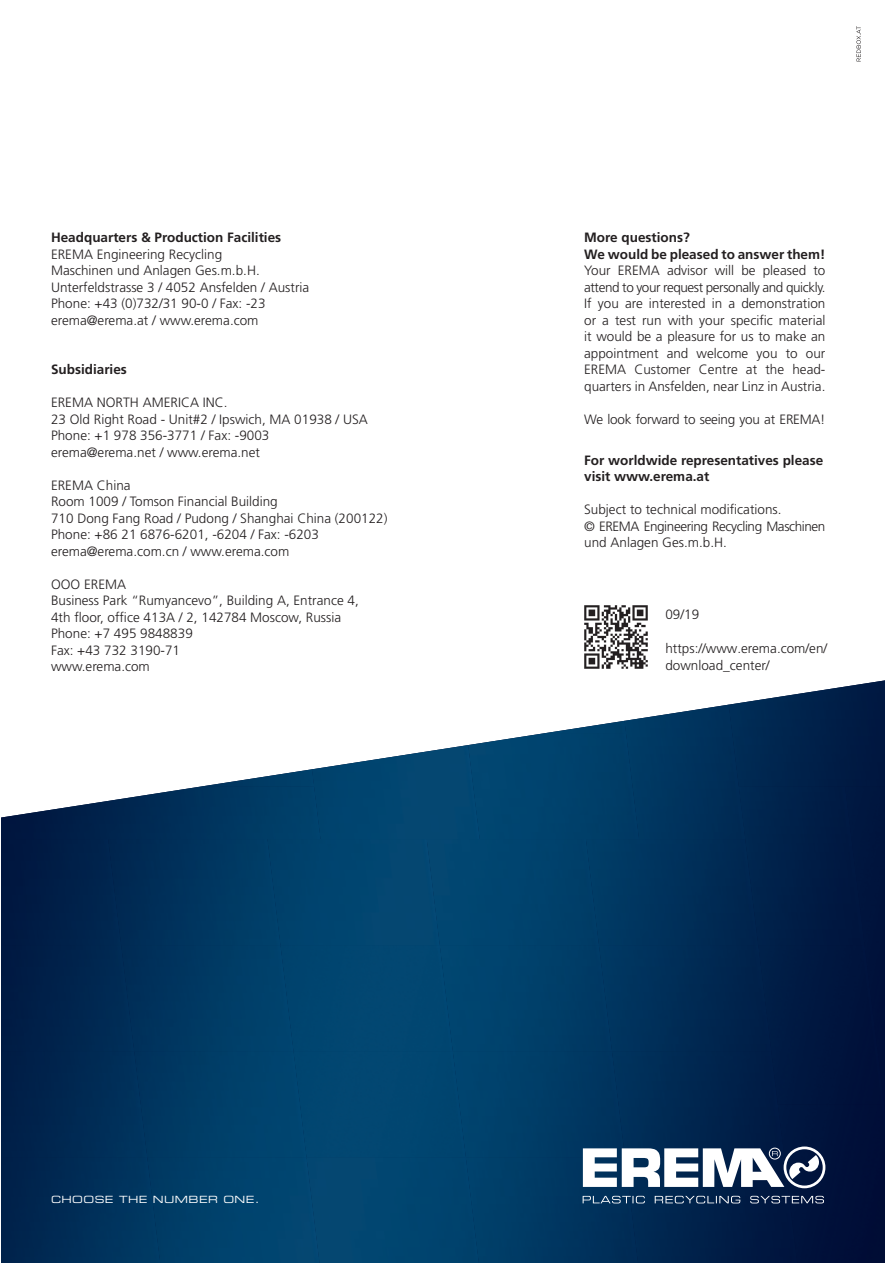
<style>
.page{position:relative;width:885px;height:1263px;background:#fff}
.page>*{position:absolute;margin:0;border:0;box-sizing:border-box;transform-origin:0 0}
.t1{font:300 13.5px/16.5px "Frutiger";color:#231f20}
.t2{font:700 13.5px/16.5px "Frutiger";color:#231f20}
.t3{font:300 13.5px/16.5px "Frutiger LT Pro";color:#231f20}
.t4{font:300 13.5px "Frutiger";letter-spacing:-.02em;color:#231f20}
.t5{font:9.9px "Eurostile Extended Two";letter-spacing:.04em;color:#fff}
</style>
<div class="page">
<img style="left:1px;top:1157px;width:146px;height:106px">
<img style="left:147px;top:1157px;width:159px;height:106px">
<div style="left:306px;top:1157px;width:159px;height:106px;background:#014671"></div>
<img style="left:465px;top:1157px;width:159px;height:106px">
<img style="left:624px;top:1188px;width:153px;height:75px">
<div style="left:777px;top:1104px;width:107px;height:159px;background:#001039"></div>
<img style="left:1px;top:1051px;width:133px;height:106px">
<img style="left:134px;top:1051px;width:159px;height:106px">
<div style="left:293px;top:1051px;width:159px;height:106px;background:#014671"></div>
<img style="left:452px;top:1051px;width:159px;height:106px">
<img style="left:611px;top:1051px;width:173px;height:95px">
<div style="left:844px;top:786px;width:40px;height:327px;background:#00143d"></div>
<div style="left:758px;top:945px;width:126px;height:159px;background:#00163f"></div>
<img style="left:1px;top:945px;width:120px;height:106px">
<img style="left:121px;top:945px;width:159px;height:106px">
<div style="left:280px;top:945px;width:159px;height:106px;background:#014671"></div>
<div style="left:439px;top:945px;width:159px;height:106px;background:#00416c"></div>
<img style="left:598px;top:945px;width:173px;height:106px">
<div style="left:1px;top:839px;width:107px;height:106px;background:#001e46"></div>
<img style="left:108px;top:839px;width:159px;height:106px">
<div style="left:267px;top:839px;width:159px;height:106px;background:#004570"></div>
<div style="left:426px;top:839px;width:159px;height:106px;background:#00446f"></div>
<img style="left:585px;top:839px;width:153px;height:106px">
<img style="left:738px;top:786px;width:126px;height:159px">
<img style="left:1px;top:786px;width:311px;height:53px">
<img style="left:312px;top:745px;width:156px;height:94px">
<div style="left:468px;top:733px;width:156px;height:106px;background:#00436e"></div>
<img style="left:624px;top:705px;width:121px;height:134px">
<img style="left:204px;top:769px;width:110px;height:17px">
<img style="left:728px;top:680px;width:156px;height:106px">
<img style="left:546px;top:721px;width:80px;height:12px">
<svg style="left:856px;top:26px;width:4px;height:35px"></svg>
<svg style="left:583px;top:1146px;width:242px;height:42px"></svg>
<svg style="left:582px;top:1196px;width:241px;height:7px;background:#3d5676"></svg>
<img style="left:584px;top:605px;width:64px;height:64px">
<p class="t2" style="left:51px;top:229px;width:232px">Headquarters &amp; Production Facilities</p>
<p class="t1" style="left:51px;top:246px;width:260px">EREMA Engineering Recycling<br>Maschinen und Anlagen Ges.m.b.H.<br>Unterfeldstrasse 3 / 4052 Ansfelden / Austria Phone: +43 (0)732/31 90-0 / Fax: -23 erema@erema.at / www.erema.com</p>
<p class="t2" style="left:51px;top:361px;width:77px">Subsidiaries</p>
<p class="t1" style="left:51px;top:394px;width:318px">EREMA NORTH AMERICA INC.<br>23 Old Right Road - Unit#2 / Ipswich, MA 01938 / USA Phone: +1 978 356-3771 / Fax: -9003 erema@erema.net / www.erema.net</p>
<p class="t1" style="left:51px;top:477px;width:338px">EREMA China<br>Room 1009 / Tomson Financial Building<br>710 Dong Fang Road / Pudong / Shanghai China (200122)<br>Phone: +86 21 6876-6201, -6204 / Fax: -6203 erema@erema.com.cn / www.erema.com</p>
<p class="t1" style="left:51px;top:576px;width:309px">OOO EREMA<br>Business Park “Rumyancevo”, Building A, Entrance 4,<br>4th floor, office 413A / 2, 142784 Moscow, Russia<br>Phone: +7 495 9848839<br>Fax: +43 732 3190-71<br>www.erema.com</p>
<p class="t2" style="left:584px;top:229px;width:243px">More questions?<br>We would be pleased to answer them!</p>
<p class="t1" style="left:584px;top:262px;width:243px;text-align:justify">Your EREMA advisor will be pleased to attend to your request personally and quickly.<br>If you are interested in a demonstration or a test run with your specific material it would be a pleasure for us to make an appointment and welcome you to our EREMA Customer Centre at the head&shy;quarters in Ansfelden, near Linz in Austria.</p>
<p class="t4" style="left:584px;top:411px;width:243px">We look forward to seeing you at EREMA!</p>
<p class="t2" style="left:584px;top:452px;width:240px">For worldwide representatives please visit www.erema.at</p>
<p class="t1" style="left:584px;top:501px;width:243px">Subject to technical modifications.<br>© EREMA Engineering Recycling Maschinen und Anlagen Ges.m.b.H.</p>
<p class="t3" style="left:665px;top:606px;width:35px">09/19</p>
<p class="t3" style="left:665px;top:641px;width:163px">https://www.erema.com/en/ download_center/</p>
<p class="t5" style="left:51px;top:1193px;width:210px">CHOOSE THE NUMBER ONE.</p>
</div>
